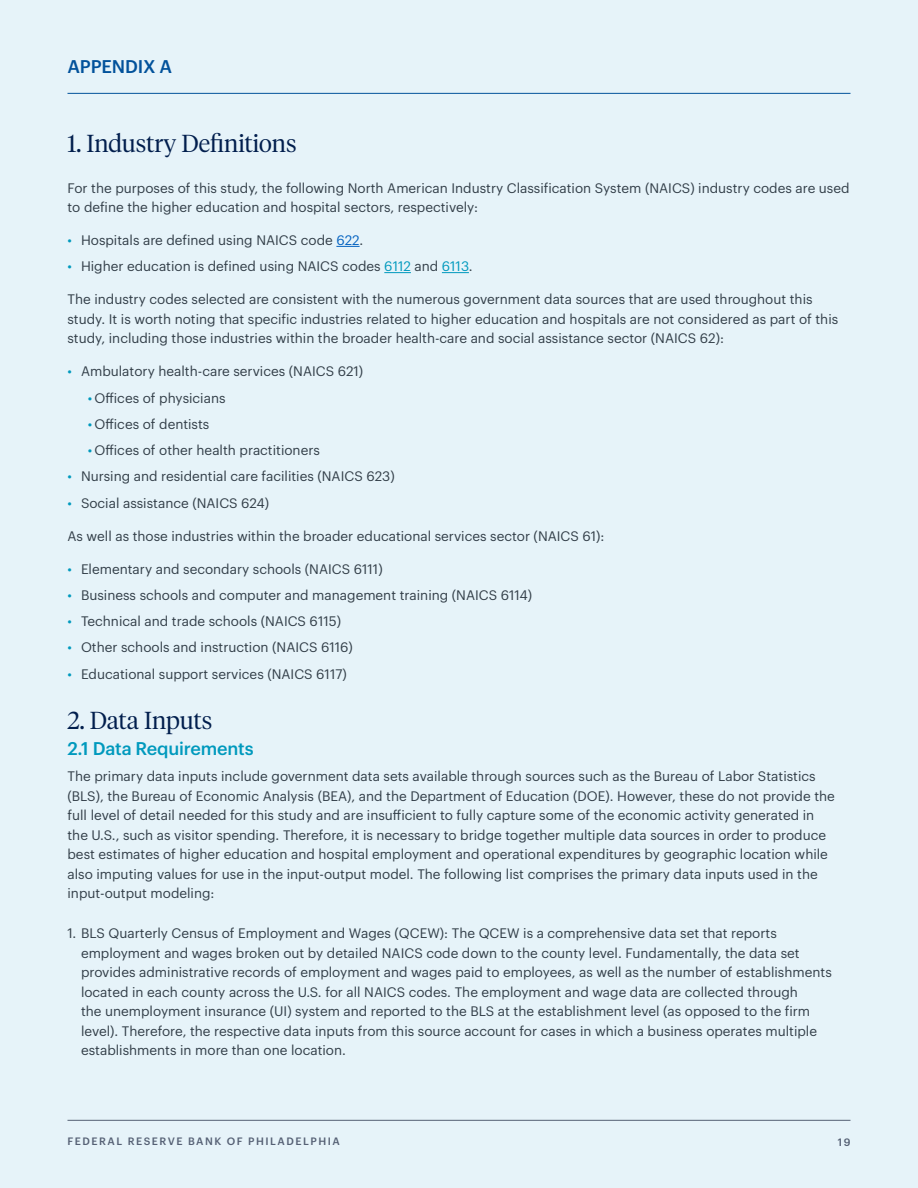
<style>
.page{position:relative;width:918px;height:1188px;background:#e6f3f9}
.page>*{position:absolute;margin:0;border:0;box-sizing:border-box;transform-origin:0 0}
.H4_-_Tiempos_Light_2{font:300 24.45px "Tiempos Headline";color:#011e4d}
.H4_-_Tiempos_Light_2-2{font:500 18px "Graphik";letter-spacing:-.01em;color:#0099bd}
.H8_-_Graphik_Medium{font:500 18px "Graphik";letter-spacing:-.01em;color:#02529b}
.Para_1_-_Graphik_Reg{font:13.5px/19.5px "Graphik";color:#323e48}
.t1{font:500 10.5px "Graphik";letter-spacing:.145em;color:#556074}
.s1{color:#0099bd}
.s2{color:#0563c1}
</style>
<div class="page">
<hr style="left:68px;top:93px;width:782px;height:1px;background:#02529b">
<hr style="left:68px;top:1120px;width:782px;height:1px;background:#556074">
<svg style="left:336px;top:246px;width:24px;height:1px"></svg>
<svg style="left:384px;top:272px;width:27px;height:1px"></svg>
<svg style="left:442px;top:272px;width:27px;height:1px"></svg>
<p class="H8_-_Graphik_Medium" style="left:68px;top:53px;width:106px">APPENDIX A</p>
<p class="H4_-_Tiempos_Light_2" style="left:68px;top:127px;width:231px">1. Industry Definitions</p>
<p class="Para_1_-_Graphik_Reg" style="left:68px;top:177px;width:784px">For the purposes of this study, the following North American Industry Classification System (NAICS) industry codes are used to define the higher education and hospital sectors, respectively:</p>
<p class="Para_1_-_Graphik_Reg" style="left:68px;top:229px;width:297px"><span class="s1">•</span> Hospitals are defined using NAICS code <span class="s2">622</span>.</p>
<p class="Para_1_-_Graphik_Reg" style="left:68px;top:256px;width:407px"><span class="s1">•</span> Higher education is defined using NAICS codes <span class="s1">6112</span> and <span class="s1">6113</span>.</p>
<p class="Para_1_-_Graphik_Reg" style="left:68px;top:289px;width:772px">The industry codes selected are consistent with the numerous government data sources that are used throughout this study. It is worth noting that specific industries related to higher education and hospitals are not considered as part of this study, including those industries within the broader health-care and social assistance sector (NAICS 62):</p>
<p class="Para_1_-_Graphik_Reg" style="left:68px;top:361px;width:297px"><span class="s1">•</span> Ambulatory health-care services (NAICS 621)</p>
<p class="Para_1_-_Graphik_Reg" style="left:88px;top:387px;width:139px"><span class="s1">•</span> Offices of physicians</p>
<p class="Para_1_-_Graphik_Reg" style="left:88px;top:413px;width:123px"><span class="s1">•</span> Offices of dentists</p>
<p class="Para_1_-_Graphik_Reg" style="left:88px;top:439px;width:234px"><span class="s1">•</span> Offices of other health practitioners</p>
<p class="Para_1_-_Graphik_Reg" style="left:68px;top:466px;width:329px"><span class="s1">•</span> Nursing and residential care facilities (NAICS 623)</p>
<p class="Para_1_-_Graphik_Reg" style="left:68px;top:492px;width:203px"><span class="s1">•</span> Social assistance (NAICS 624)</p>
<p class="Para_1_-_Graphik_Reg" style="left:68px;top:525px;width:539px">As well as those industries within the broader educational services sector (NAICS 61):</p>
<p class="Para_1_-_Graphik_Reg" style="left:68px;top:558px;width:317px"><span class="s1">•</span> Elementary and secondary schools (NAICS 6111)</p>
<p class="Para_1_-_Graphik_Reg" style="left:68px;top:584px;width:466px"><span class="s1">•</span> Business schools and computer and management training (NAICS 6114)</p>
<p class="Para_1_-_Graphik_Reg" style="left:68px;top:610px;width:275px"><span class="s1">•</span> Technical and trade schools (NAICS 6115)</p>
<p class="Para_1_-_Graphik_Reg" style="left:68px;top:637px;width:287px"><span class="s1">•</span> Other schools and instruction (NAICS 6116)</p>
<p class="Para_1_-_Graphik_Reg" style="left:68px;top:663px;width:281px"><span class="s1">•</span> Educational support services (NAICS 6117)</p>
<p class="H4_-_Tiempos_Light_2" style="left:68px;top:704px;width:146px">2. Data Inputs</p>
<p class="H4_-_Tiempos_Light_2-2" style="left:68px;top:735px;width:188px">2.1 Data Requirements</p>
<p class="Para_1_-_Graphik_Reg" style="left:68px;top:766px;width:769px">The primary data inputs include government data sets available through sources such as the Bureau of Labor Statistics (BLS), the Bureau of Economic Analysis (BEA), and the Department of Education (DOE). However, these do not provide the full level of detail needed for this study and are insufficient to fully capture some of the economic activity generated in the U.S., such as visitor spending. Therefore, it is necessary to bridge together multiple data sources in order to produce best estimates of higher education and hospital employment and operational expenditures by geographic location while also imputing values for use in the input-output model. The following list comprises the primary data inputs used in the input-output modeling:</p>
<p class="Para_1_-_Graphik_Reg" style="left:81px;top:922px;width:752px;text-indent:-14px">1. BLS Quarterly Census of Employment and Wages (QCEW): The QCEW is a comprehensive data set that reports employment and wages broken out by detailed NAICS code down to the county level. Fundamentally, the data set provides administrative records of employment and wages paid to employees, as well as the number of establishments located in each county across the U.S. for all NAICS codes. The employment and wage data are collected through<br>the unemployment insurance (UI) system and reported to the BLS at the establishment level (as opposed to the firm level). Therefore, the respective data inputs from this source account for cases in which a business operates multiple establishments in more than one location.</p>
<p class="t1" style="left:68px;top:1134px;width:274px">FEDERAL RESERVE BANK OF PHILADELPHIA</p>
<p class="t1" style="left:838px;top:1134px;width:14px">19</p>
</div>
